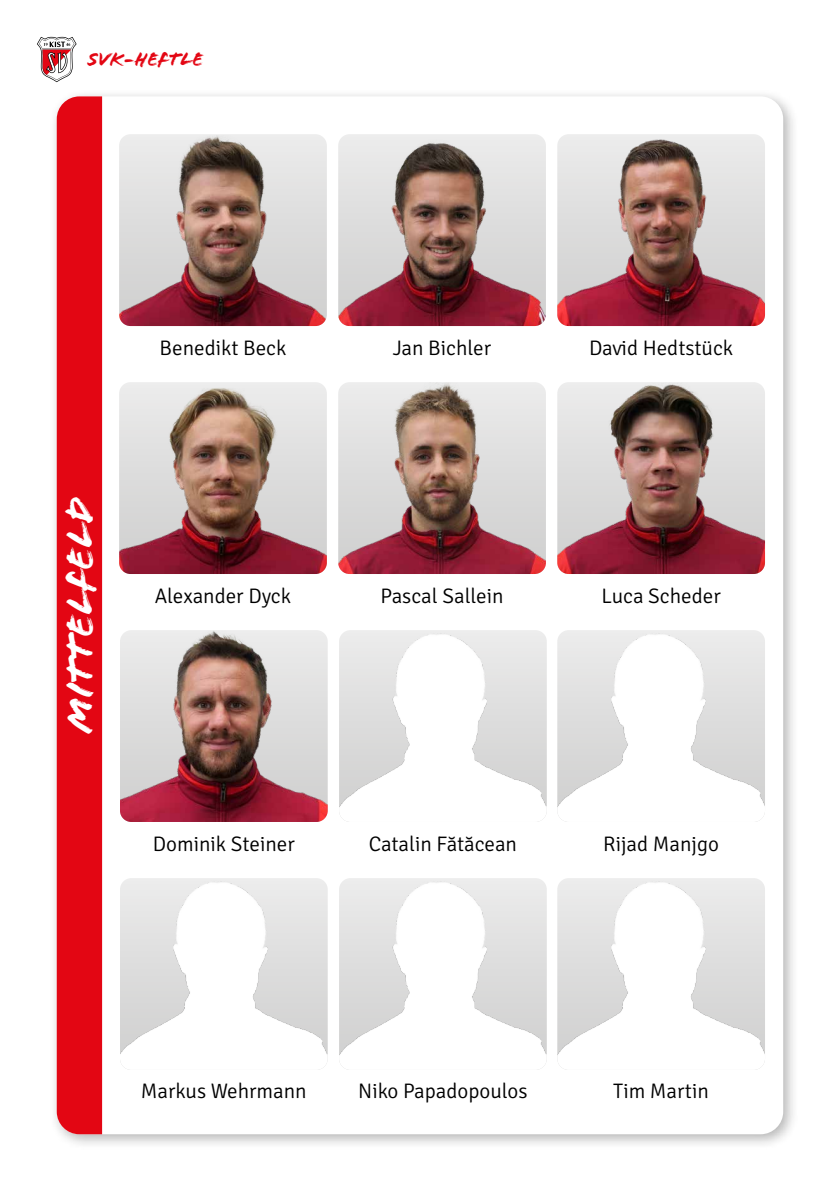
<style>
.page{position:relative;width:840px;height:1191px;background:#fff}
.page>*{position:absolute;margin:0;border:0;box-sizing:border-box;transform-origin:0 0}
.t1{font:40px "Flood Std";color:#fff}
.t2{font:300 21px "Signika";color:#000}
.t3{font:20px "Flood Std";color:#e30613}
</style>
<div class="page">
<div style="left:49px;top:88px;width:749px;height:1062px;background:#000;opacity:.3"></div>
<div style="left:57px;top:96px;width:725px;height:1038px;background:#fff;border-radius:23px"></div>
<div style="left:57px;top:96px;width:45px;height:1038px;background:#e30613"></div>
<svg style="left:37px;top:37px;width:40px;height:45px"></svg>
<img style="left:119px;top:135px;width:208px;height:191px">
<svg style="left:341px;top:134px;width:202px;height:5px"></svg>
<img style="left:338px;top:139px;width:207px;height:187px">
<svg style="left:121px;top:382px;width:204px;height:6px"></svg>
<img style="left:119px;top:388px;width:208px;height:186px">
<img style="left:338px;top:382px;width:207px;height:192px">
<img style="left:557px;top:382px;width:207px;height:192px">
<img style="left:557px;top:137px;width:207px;height:189px">
<img style="left:120px;top:630px;width:207px;height:192px">
<img style="left:339px;top:630px;width:207px;height:192px">
<img style="left:557px;top:630px;width:207px;height:192px">
<img style="left:120px;top:878px;width:207px;height:192px">
<img style="left:339px;top:878px;width:207px;height:192px">
<img style="left:557px;top:878px;width:207px;height:192px">
<p class="t3" style="left:88px;top:48px;width:117px">SVK-Heftle</p>
<p class="t2" style="left:159px;top:332px;width:128px">Benedikt Beck</p>
<p class="t2" style="left:393px;top:332px;width:100px">Jan Bichler</p>
<p class="t2" style="left:588px;top:332px;width:146px">David Hedtstück</p>
<h1 class="t1" style="left:57px;top:733px;width:238px;rotate:-90deg">Mittelfeld</h1>
<p class="t2" style="left:155px;top:580px;width:138px">Alexander Dyck</p>
<p class="t2" style="left:380px;top:580px;width:124px">Pascal Sallein</p>
<p class="t2" style="left:601px;top:580px;width:121px">Luca Scheder</p>
<p class="t2" style="left:153px;top:828px;width:143px">Dominik Steiner</p>
<p class="t2" style="left:368px;top:828px;width:150px">Catalin Fătăcean</p>
<p class="t2" style="left:603px;top:828px;width:117px">Rijad Manjgo</p>
<p class="t2" style="left:141px;top:1076px;width:167px">Markus Wehrmann</p>
<p class="t2" style="left:358px;top:1076px;width:171px">Niko Papadopoulos</p>
<p class="t2" style="left:613px;top:1076px;width:97px">Tim Martin</p>
</div>
